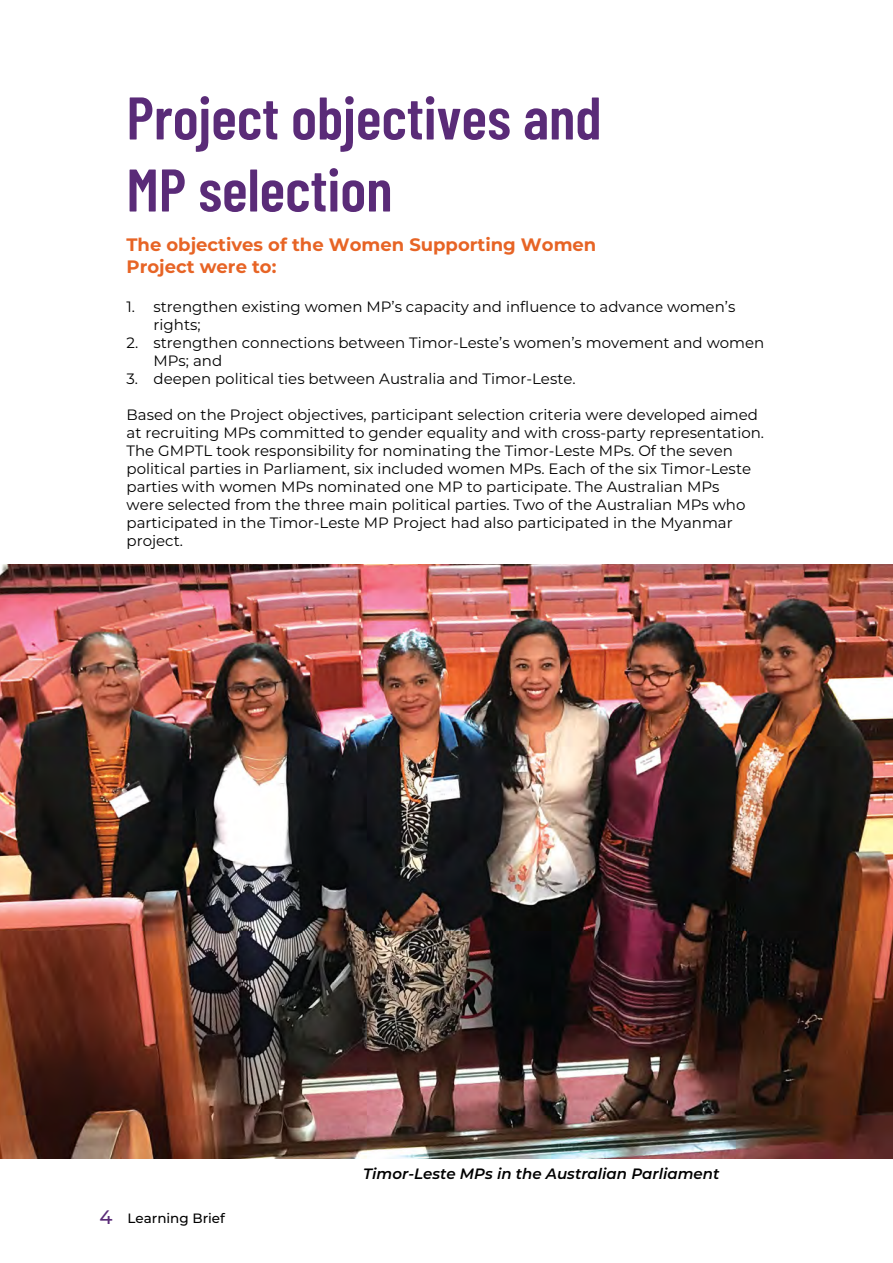
<style>
.page{position:relative;width:893px;height:1263px;background:#fff}
.page>*{position:absolute;margin:0;border:0;box-sizing:border-box;transform-origin:0 0}
.t1{font:600 60px/72px "Barlow Condensed";color:#5a2b78}
.t2{font:700 18px/21.6px "Montserrat";color:#e76425}
.t3{font:15px/18px "Montserrat";color:#000}
.t4{font:italic 600 15px "Montserrat";color:#000}
.t5{font:500 13.5px "Montserrat";color:#000}
.s1{font-size:19.5px;color:#5a2b78}
</style>
<div class="page">
<img style="left:0;top:564px;width:893px;height:594px">
<h1 class="t1" style="left:126px;top:78px;width:477px">Project objectives and<br>MP selection</h1>
<p class="t2" style="left:126px;top:233px;width:471px">The objectives of the Women Supporting Women<br>Project were to:</p>
<p class="t3" style="left:153px;top:297px;width:583px;text-indent:-27px">1. strengthen existing women MP’s capacity and influence to advance women’s rights;</p>
<p class="t3" style="left:153px;top:333px;width:612px;text-indent:-27px">2. strengthen connections between Timor-Leste’s women’s movement and women<br>MPs; and</p>
<p class="t3" style="left:126px;top:369px;width:451px">3. deepen political ties between Australia and Timor-Leste.</p>
<p class="t3" style="left:126px;top:405px;width:639px">Based on the Project objectives, participant selection criteria were developed aimed at recruiting MPs committed to gender equality and with cross-party representation.<br>The GMPTL took responsibility for nominating the Timor-Leste MPs. Of the seven political parties in Parliament, six included women MPs. Each of the six Timor-Leste parties with women MPs nominated one MP to participate. The Australian MPs<br>were selected from the three main political parties. Two of the Australian MPs who participated in the Timor-Leste MP Project had also participated in the Myanmar project.</p>
<p class="t5" style="left:100px;top:1208px;width:127px"><span class="s1">4</span> Learning Brief</p>
<p class="t4" style="left:363px;top:1163px;width:358px">Timor-Leste MPs in the Australian Parliament</p>
</div>
